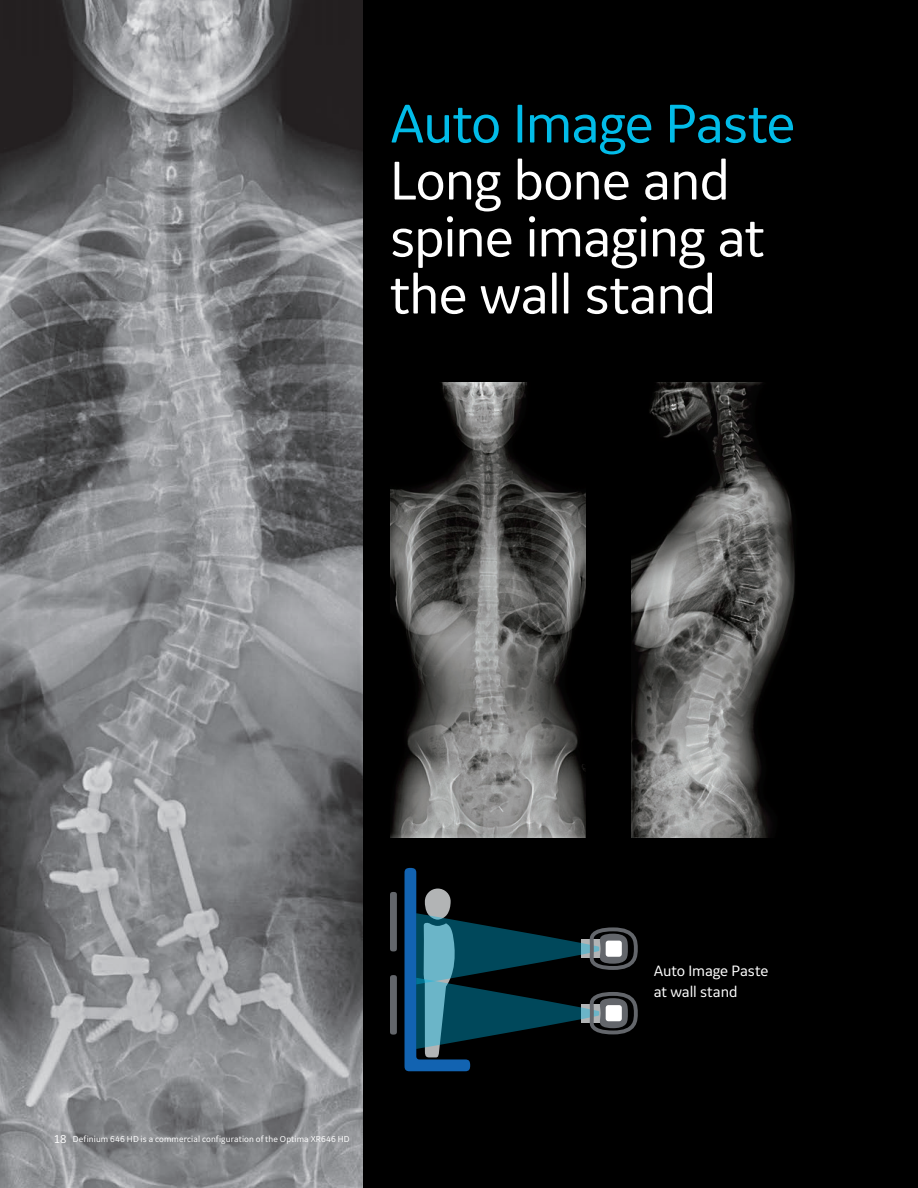
<style>
.page{position:relative;width:918px;height:1188px;background:#000}
.page>*{position:absolute;margin:0;border:0;box-sizing:border-box;transform-origin:0 0}
.t1{font:57px/57px "GE Inspira Sans";letter-spacing:-.02em;color:#fff}
.t2{font:15.75px/21px "GE Inspira Sans";letter-spacing:-.01em;color:#fff}
._8pt_9_5-caption{font:12px "GE Inspira Sans";color:#fff}
.t3{font:9px "GE Inspira Sans";letter-spacing:.015em;color:#fff}
.s1{color:#02bce8}
</style>
<div class="page">
<img style="left:390px;top:382px;width:196px;height:456px">
<img style="left:632px;top:382px;width:163px;height:456px">
<img style="left:0;top:0;width:362px;height:1188px">
<svg style="left:390px;top:892px;width:7px;height:59px"></svg>
<svg style="left:390px;top:975px;width:7px;height:60px"></svg>
<svg style="left:405px;top:868px;width:233px;height:203px"></svg>
<div style="left:606px;top:1005px;width:16px;height:16px;background:#fff;border-radius:3px"></div>
<p class="t1" style="left:390px;top:94px;width:407px"><span class="s1">Auto Image Paste<br></span>Long bone and spine imaging at the wall stand</p>
<p class="_8pt_9_5-caption" style="left:54px;top:1132px;width:14px">18</p>
<p class="t3" style="left:73px;top:1133px;width:278px">Definium 646 HD is a commercial configuration of the Optima XR646 HD</p>
<p class="t2" style="left:654px;top:960px;width:116px">Auto Image Paste at wall stand</p>
</div>
